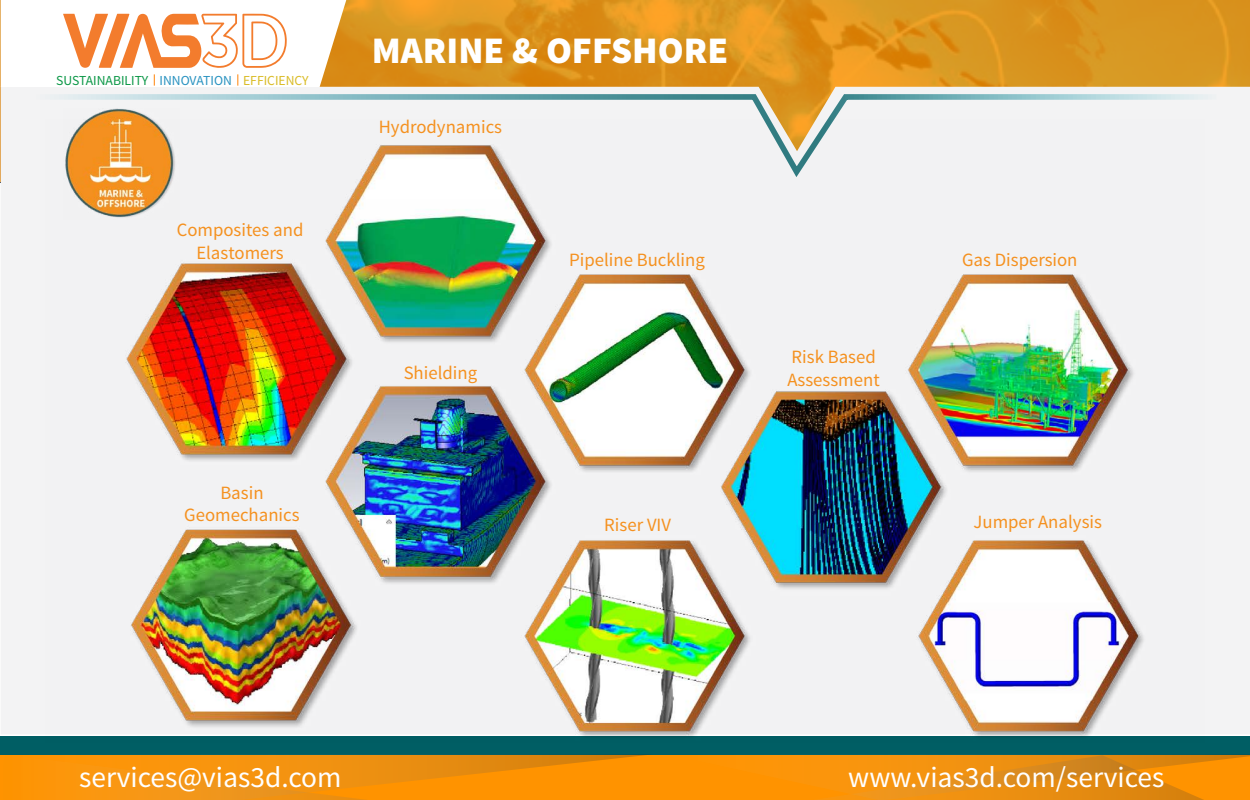
<style>
.page{position:relative;width:1250px;height:800px;background:#fff}
.page>*{position:absolute;margin:0;border:0;box-sizing:border-box;transform-origin:0 0}
.t1{font:900 37.5px "Source Sans Pro";color:#fff}
.t2{font:29.38px "Source Sans Pro";color:#fff}
.t3{font:18.75px/22.5px "Source Sans Pro";color:#f5911f;text-align:center}
.t4{font:13.75px "Source Sans Pro";color:#0d9848}
.s1{color:#2a93c1}
.s2{color:#dabc27}
</style>
<div class="page">
<div style="left:1px;top:736px;width:1249px;height:19px;background:#005e64"></div>
<svg style="left:1px;top:754px;width:1249px;height:45px;background:#ee900d"></svg>
<svg style="left:346px;top:0;width:904px;height:87px;background:#dc931d"></svg>
<div style="left:1px;top:87px;width:1249px;height:647px;background:#f3f3f4"></div>
<svg style="left:25px;top:91px;width:1197px;height:92px"></svg>
<img style="left:45px;top:120px;width:1160px;height:616px">
<svg style="left:63px;top:1px;width:283px;height:86px"></svg>
<img style="left:64px;top:108px;width:115px;height:112px">
<p class="t4" style="left:56px;top:72px;width:254px">SUSTAINABILITY <span class="s1">INNOVATION</span> <span class="s2">EFFICIENCY</span></p>
<p class="t3" style="left:177px;top:219px;width:128px">Composites and<br>Elastomers</p>
<p class="t3" style="left:184px;top:482px;width:117px">Basin<br>Geomechanics</p>
<h1 class="t1" style="left:372px;top:26px;width:358px">MARINE &amp; OFFSHORE</h1>
<p class="t3" style="left:379px;top:116px;width:125px">Hydrodynamics</p>
<p class="t3" style="left:404px;top:362px;width:75px">Shielding</p>
<p class="t3" style="left:569px;top:249px;width:137px">Pipeline Buckling</p>
<p class="t3" style="left:604px;top:514px;width:68px">Riser VIV</p>
<p class="t3" style="left:788px;top:346px;width:94px;text-align:left">Risk Based<br>Assessment</p>
<p class="t3" style="left:962px;top:249px;width:117px">Gas Dispersion</p>
<p class="t3" style="left:974px;top:511px;width:130px">Jumper Analysis</p>
<h2 class="t2" style="left:79px;top:759px;width:264px">services@vias3d.com</h2>
<h2 class="t2" style="left:848px;top:759px;width:318px">www.vias3d.com/services</h2>
</div>
